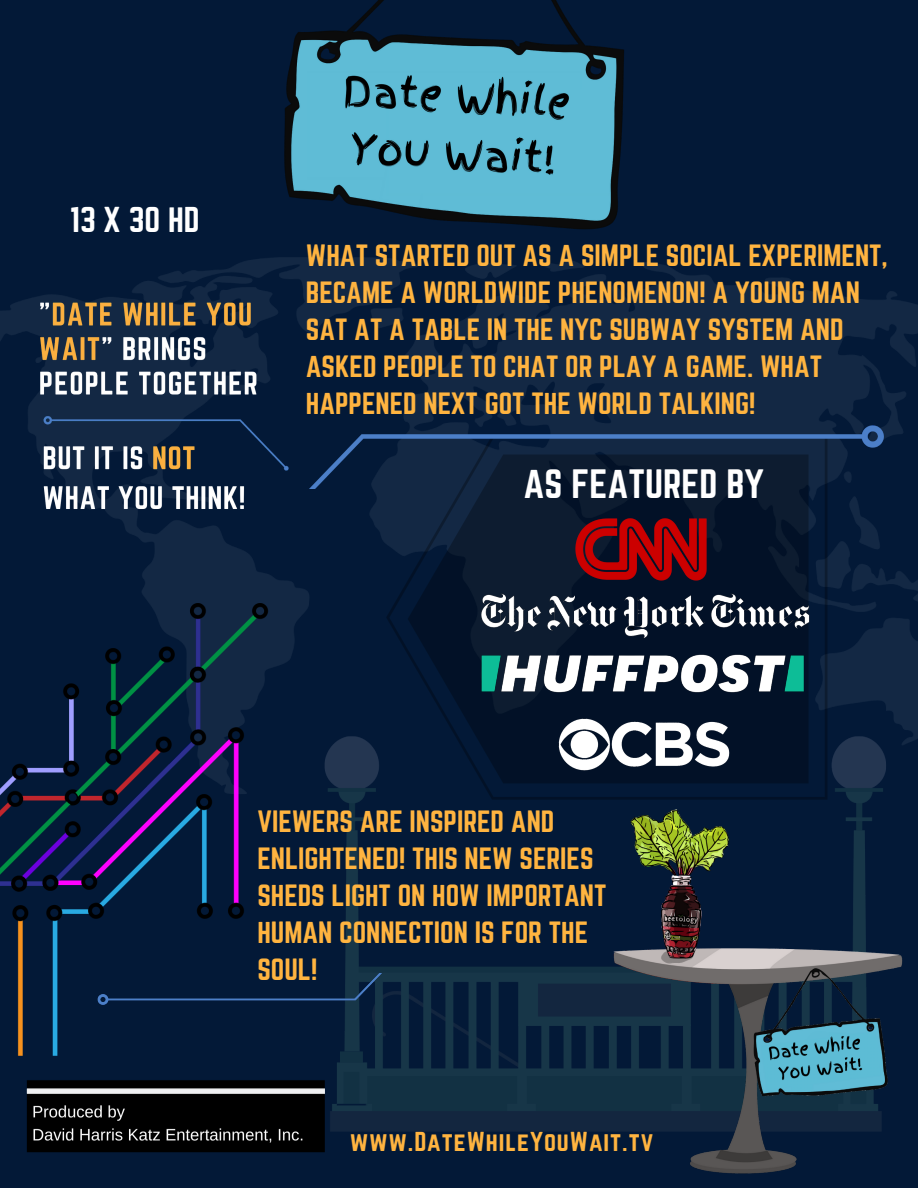
<style>
.page{position:relative;width:918px;height:1188px;background:#031937}
.page>*{position:absolute;margin:0;border:0;box-sizing:border-box;transform-origin:0 0}
.t1{font:36px "Norwester";color:#fff}
.t2{font:31.5px "Norwester";color:#fff}
.t3{font:27px/37.2px "Norwester";color:#ffb440}
.t4{font:24px "Norwester";letter-spacing:.04em;color:#ffb440}
</style>
<div class="page">
<img style="left:26px;top:1080px;width:169px;height:73px">
<img style="left:147px;top:275px;width:771px;height:429px">
<img style="left:0;top:270px;width:298px;height:275px">
<svg style="left:386px;top:489px;width:441px;height:215px"></svg>
<img style="left:0;top:567px;width:590px;height:489px">
<img style="left:195px;top:704px;width:723px;height:449px">
<img style="left:214px;top:0;width:490px;height:276px">
<img style="left:551px;top:511px;width:179px;height:73px">
<img style="left:222px;top:417px;width:675px;height:72px">
<img style="left:472px;top:588px;width:346px;height:58px">
<img style="left:473px;top:643px;width:345px;height:64px">
<img style="left:552px;top:711px;width:184px;height:13px">
<img style="left:92px;top:973px;width:332px;height:36px">
<img style="left:452px;top:724px;width:466px;height:450px">
<p class="t2" style="left:70px;top:204px;width:131px">13 X 30 HD</p>
<p class="t3" style="left:306px;top:237px;width:583px">WHAT STARTED OUT AS A SIMPLE SOCIAL EXPERIMENT,<br>BECAME A WORLDWIDE PHENOMENON! A YOUNG MAN</p>
<p class="t3" style="left:306px;top:312px;width:539px">SAT AT A TABLE IN THE NYC SUBWAY SYSTEM AND</p>
<p class="t3" style="left:306px;top:349px;width:518px">ASKED PEOPLE TO CHAT OR PLAY A GAME. WHAT<br>HAPPENED NEXT GOT THE WORLD TALKING!</p>
<p class="t1" style="left:524px;top:467px;width:242px">AS FEATURED BY</p>
<p class="t3" style="left:257px;top:804px;width:351px">VIEWERS ARE INSPIRED AND<br>ENLIGHTENED! THIS NEW SERIES<br>SHEDS LIGHT ON HOW IMPORTANT<br>HUMAN CONNECTION IS FOR THE<br>SOUL!</p>
<p class="t4" style="left:350px;top:1130px;width:305px">www.DateWhileYouWait.tv</p>
</div>
